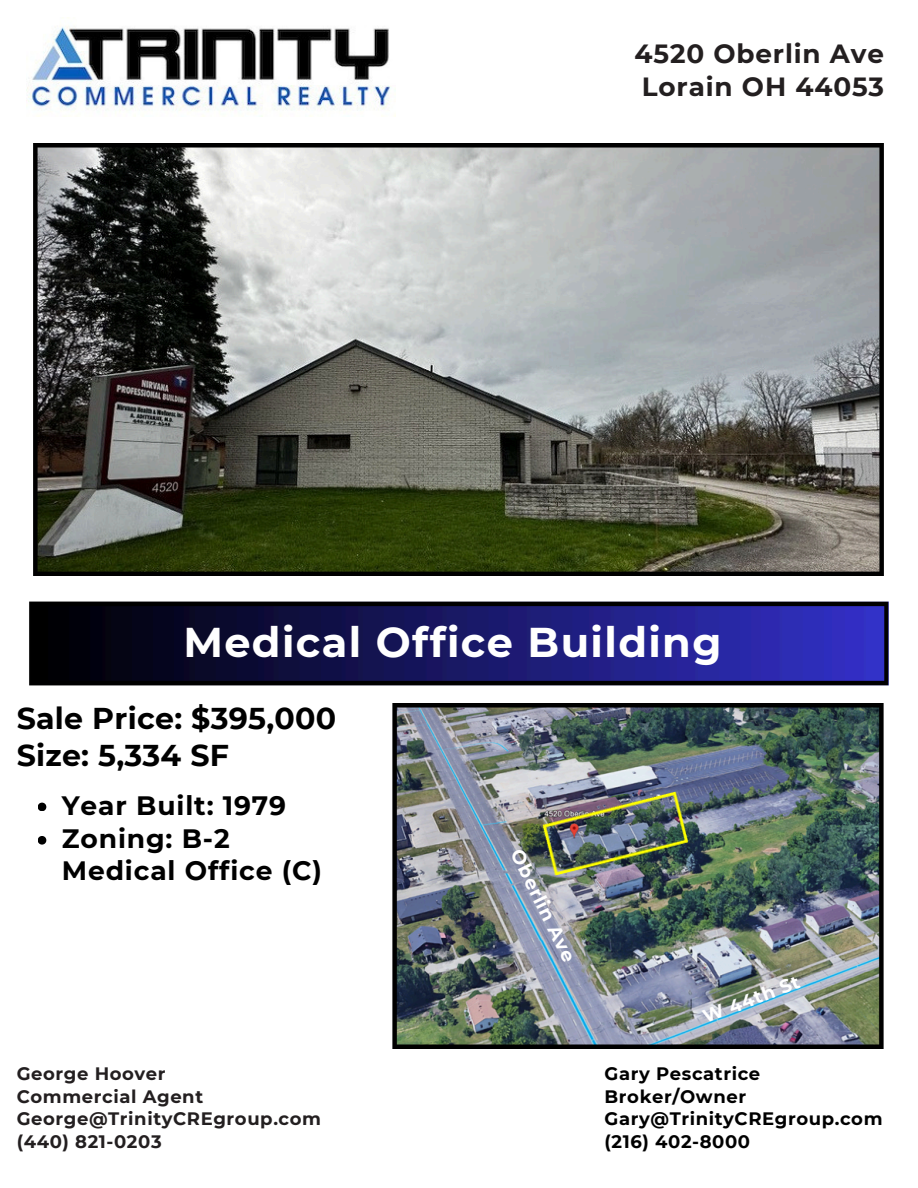
<style>
.page{position:relative;width:918px;height:1188px;background:#fff}
.page>*{position:absolute;margin:0;border:0;box-sizing:border-box;transform-origin:0 0}
.t1{font:700 41.55px "Montserrat";letter-spacing:.035em;color:#fff}
.t2{font:700 30px/37.2px "Montserrat";letter-spacing:.01em;color:#000}
.t3{font:700 26.55px/32.7px "Montserrat";letter-spacing:.035em;color:#000}
.t4{font:700 26.25px/32.7px "Montserrat";letter-spacing:.035em;color:#231f20}
.t5{font:700 18.9px "Montserrat";color:#fff}
.t6{font:700 18.3px "Montserrat";color:#fff}
.t7{font:700 18px/22.5px "Montserrat";letter-spacing:.035em;color:#231f20}
.t8{font:700 18px/22.5px "Montserrat";letter-spacing:.035em;color:#000}
</style>
<div class="page">
<img style="left:27px;top:26px;width:369px;height:91px">
<img style="left:29px;top:601px;width:860px;height:85px">
<img style="left:33px;top:143px;width:851px;height:432px">
<img style="left:392px;top:703px;width:492px;height:346px">
<img style="left:541px;top:791px;width:148px;height:86px">
<svg style="left:38px;top:803px;width:8px;height:8px"></svg>
<svg style="left:38px;top:836px;width:8px;height:9px"></svg>
<h3 class="t4" style="left:635px;top:37px;width:251px">4520 Oberlin Ave<br>Lorain OH 44053</h3>
<p class="t1" style="left:183px;top:617px;width:540px">Medical Office Building</p>
<p class="t2" style="left:17px;top:700px;width:321px">Sale Price: $395,000<br>Size: 5,334 SF</p>
<p class="t3" style="left:62px;top:789px;width:262px">Year Built: 1979<br>Zoning: B-2<br>Medical Office (C)</p>
<p class="t7" style="left:17px;top:1062px;width:150px">George Hoover</p>
<p class="t7" style="left:17px;top:1085px;width:306px">Commercial Agent<br>George@TrinityCREgroup.com</p>
<h1 class="t7" style="left:17px;top:1130px;width:146px">(440) 821-0203</h1>
<p class="t5" style="left:527px;top:845px;width:124px;rotate:64deg">Oberlin Ave</p>
<p class="t6" style="left:700px;top:1007px;width:104px;rotate:-21deg">W 44th St</p>
<h2 class="t8" style="left:605px;top:1062px;width:157px">Gary Pescatrice</h2>
<h3 class="t8" style="left:605px;top:1085px;width:280px">Broker/Owner<br>Gary@TrinityCREgroup.com (216) 402-8000</h3>
</div>
